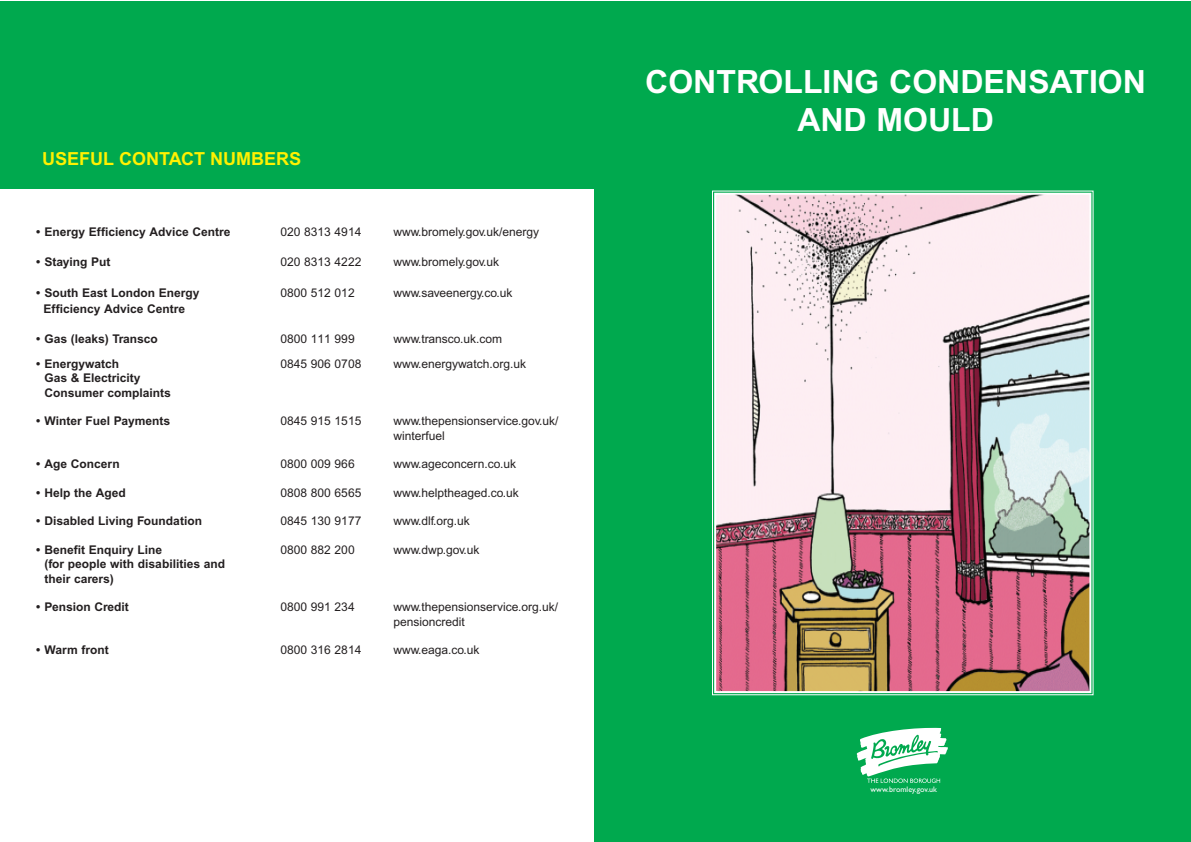
<style>
.page{position:relative;width:1191px;height:842px;background:#fff}
.page>*{position:absolute;margin:0;border:0;box-sizing:border-box;transform-origin:0 0}
.t1{font:700 32px/38.4px "Arial";color:#fff;text-align:center}
.t2{font:700 18px "Arial";color:#fff101}
.t3{font:12px/14.4px "Arial";color:#231f20}
.t4{font:700 12px/14.4px "Arial";color:#231f20}
.t5{font:8px "Gill Sans";color:#fff}
</style>
<div class="page">
<div style="left:594px;top:177px;width:597px;height:665px;background:#00a94e"></div>
<div style="left:1px;top:1px;width:1190px;height:188px;background:#00a94e"></div>
<img style="left:717px;top:196px;width:371px;height:494px">
<div style="left:714px;top:193px;width:377px;height:500px;border:2px solid #fff"></div>
<svg style="left:856px;top:728px;width:92px;height:55px"></svg>
<h2 class="t2" style="left:42px;top:152px;width:260px">USEFUL CONTACT NUMBERS</h2>
<p class="t4" style="left:36px;top:226px;width:196px">• Energy Efficiency Advice Centre</p>
<p class="t3" style="left:280px;top:226px;width:82px">020 8313 4914</p>
<p class="t3" style="left:393px;top:226px;width:147px">www.bromely.gov.uk/energy</p>
<p class="t4" style="left:36px;top:256px;width:76px">• Staying Put</p>
<p class="t3" style="left:280px;top:256px;width:82px">020 8313 4222</p>
<p class="t3" style="left:393px;top:256px;width:107px">www.bromely.gov.uk</p>
<p class="t4" style="left:36px;top:286px;width:165px">• South East London Energy</p>
<p class="t3" style="left:280px;top:286px;width:76px">0800 512 012</p>
<p class="t3" style="left:393px;top:286px;width:121px">www.saveenergy.co.uk</p>
<p class="t4" style="left:44px;top:302px;width:143px">Efficiency Advice Centre</p>
<p class="t4" style="left:36px;top:332px;width:123px">• Gas (leaks) Transco</p>
<p class="t3" style="left:280px;top:332px;width:76px">0800 111 999</p>
<p class="t3" style="left:393px;top:332px;width:110px">www.transco.uk.com</p>
<p class="t4" style="left:36px;top:358px;width:84px">• Energywatch</p>
<p class="t3" style="left:280px;top:358px;width:82px">0845 906 0708</p>
<p class="t3" style="left:393px;top:358px;width:134px">www.energywatch.org.uk</p>
<p class="t4" style="left:44px;top:372px;width:128px">Gas &amp; Electricity<br>Consumer complaints</p>
<p class="t4" style="left:36px;top:415px;width:135px">• Winter Fuel Payments</p>
<p class="t3" style="left:280px;top:415px;width:82px">0845 915 1515</p>
<p class="t3" style="left:393px;top:415px;width:166px">www.thepensionservice.gov.uk/ winterfuel</p>
<p class="t4" style="left:36px;top:458px;width:85px">• Age Concern</p>
<p class="t3" style="left:280px;top:458px;width:76px">0800 009 966</p>
<p class="t3" style="left:393px;top:458px;width:124px">www.ageconcern.co.uk</p>
<p class="t4" style="left:36px;top:486px;width:91px">• Help the Aged</p>
<p class="t3" style="left:280px;top:486px;width:82px">0808 800 6565</p>
<p class="t3" style="left:393px;top:486px;width:127px">www.helptheaged.co.uk</p>
<p class="t4" style="left:36px;top:515px;width:167px">• Disabled Living Foundation</p>
<p class="t3" style="left:280px;top:515px;width:82px">0845 130 9177</p>
<p class="t3" style="left:393px;top:515px;width:78px">www.dlf.org.uk</p>
<p class="t4" style="left:36px;top:544px;width:127px">• Benefit Enquiry Line</p>
<p class="t3" style="left:280px;top:544px;width:76px">0800 882 200</p>
<p class="t3" style="left:393px;top:544px;width:87px">www.dwp.gov.uk</p>
<p class="t4" style="left:44px;top:558px;width:182px">(for people with disabilities and their carers)</p>
<p class="t4" style="left:36px;top:601px;width:94px">• Pension Credit</p>
<p class="t3" style="left:280px;top:601px;width:76px">0800 991 234</p>
<p class="t3" style="left:393px;top:601px;width:166px">www.thepensionservice.org.uk/ pensioncredit</p>
<p class="t4" style="left:36px;top:644px;width:74px">• Warm front</p>
<p class="t3" style="left:280px;top:644px;width:82px">0800 316 2814</p>
<p class="t3" style="left:393px;top:644px;width:88px">www.eaga.co.uk</p>
<h1 class="t1" style="left:645px;top:65px;width:502px">CONTROLLING CONDENSATION<br>AND MOULD</h1>
<p class="t5" style="left:870px;top:784px;width:68px">www.bromley.gov.uk</p>
</div>
